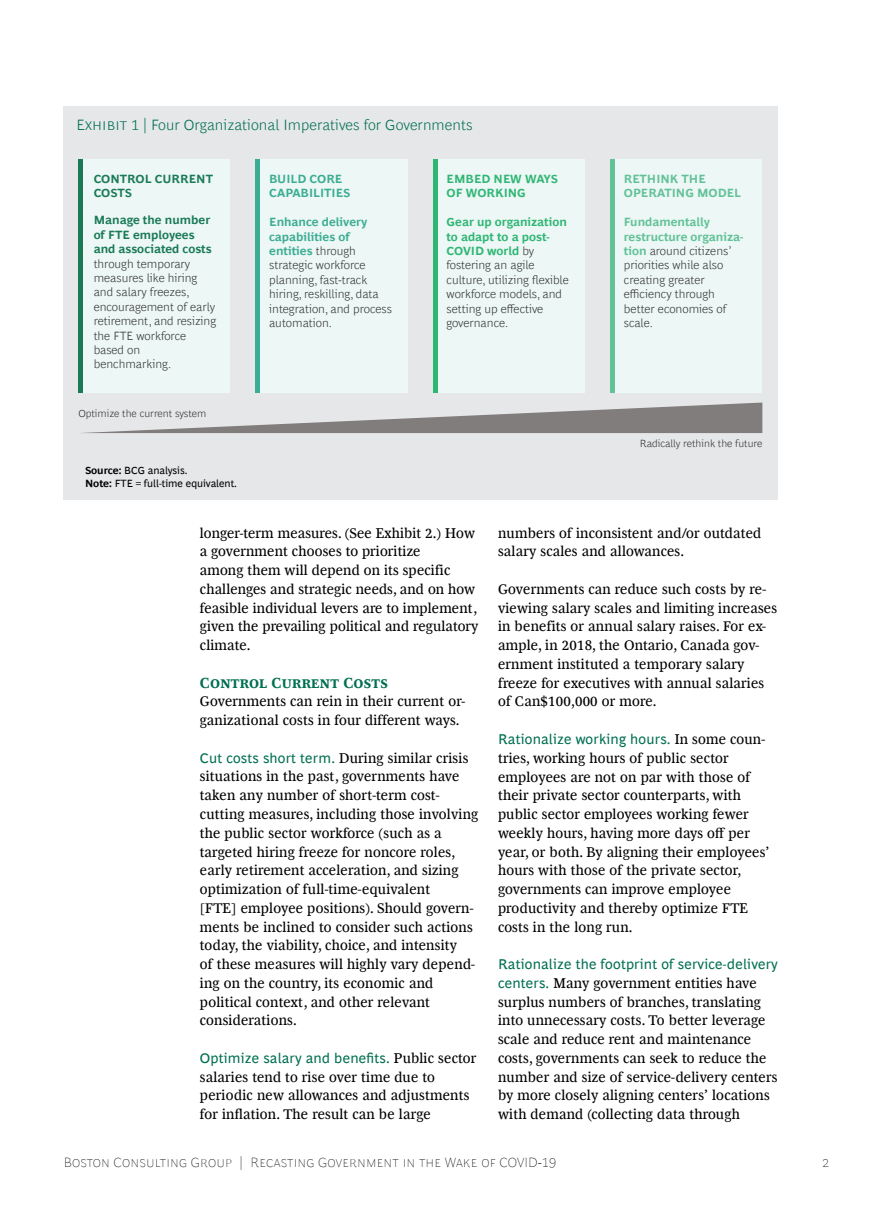
<style>
.page{position:relative;width:893px;height:1212px;background:#fff}
.page>*{position:absolute;margin:0;border:0;box-sizing:border-box;transform-origin:0 0}
.t1{font:300 15px "Henderson BCG Sans";letter-spacing:.005em;color:#006f51}
.t2{font:700 15px "Henderson BCG Serif";letter-spacing:.19em;color:#006f51}
.t3{font:14.25px/18.8px "Henderson BCG Serif";letter-spacing:.015em;color:#000}
.t4{font:14.25px "Henderson BCG Sans";letter-spacing:.015em;color:#006f51}
.t5{font:100 13.5px "Henderson BCG Sans";letter-spacing:.01em;color:#000}
.t6{font:300 12px/14.4px "Henderson BCG Sans";color:#333}
.t7{font:700 12px/14.4px "Henderson BCG Sans";color:#1a7a56}
.t8{font:700 12px/14.4px "Henderson BCG Sans";color:#62c197}
.t9{font:700 12px/14.4px "Henderson BCG Sans";color:#3cad92}
.t10{font:700 12px/14.4px "Henderson BCG Sans";color:#2fb674}
.t11{font:300 10.5px "Henderson BCG Sans";color:#333}
.t12{font:10.5px/12.8px "Henderson BCG Sans";color:#000}
.s1{font-weight:700}
.s2{font-weight:700;color:#3cad92}
.s3{font-weight:700;color:#2fb674}
.s4{font-weight:700;color:#62c197}
.s5{font-family:"Henderson BCG Sans";color:#006f51}
.s6{font-family:"Henderson BCG Serif";color:#000}
</style>
<div class="page">
<div style="left:64px;top:106px;width:714px;height:394px;background:#e6e7e8"></div>
<div style="left:78px;top:159px;width:152px;height:233px;background:#ecf7f6"></div>
<div style="left:256px;top:159px;width:152px;height:233px;background:#ecf7f6"></div>
<div style="left:433px;top:159px;width:152px;height:233px;background:#ecf7f6"></div>
<div style="left:610px;top:159px;width:152px;height:233px;background:#ecf7f6"></div>
<svg style="left:82px;top:402px;width:680px;height:31px"></svg>
<div style="left:78px;top:159px;width:5px;height:233px;background:#1a7a56"></div>
<hr style="left:256px;top:159px;width:4px;height:233px;background:#3cad92">
<hr style="left:433px;top:159px;width:4px;height:233px;background:#2fb674">
<div style="left:610px;top:159px;width:5px;height:233px;background:#62c197"></div>
<p class="t1" style="left:77px;top:114px;width:398px">Exhibit 1 | Four Organizational Imperatives for Governments</p>
<p class="t7" style="left:94px;top:171px;width:121px">CONTROL CURRENT<br>COSTS</p>
<p class="t7" style="left:94px;top:212px;width:120px">Manage the number of FTE employees and associated costs</p>
<p class="t6" style="left:94px;top:255px;width:124px">through temporary measures like hiring and salary freezes, encouragement of early retirement, and resizing the FTE workforce based on benchmarking.</p>
<p class="t11" style="left:78px;top:406px;width:129px">Optimize the current system</p>
<p class="t12" style="left:85px;top:463px;width:153px"><span class="s1">Source:</span> BCG analysis.<br><span class="s1">Note:</span> FTE = full-time equivalent.</p>
<p class="t9" style="left:269px;top:171px;width:83px">BUILD CORE<br>CAPABILITIES</p>
<p class="t6" style="left:269px;top:214px;width:124px"><span class="s2">Enhance delivery capabilities of entities</span> through strategic workforce planning, fast-track hiring, reskilling, data integration, and process automation.</p>
<p class="t10" style="left:447px;top:171px;width:113px">EMBED NEW WAYS<br>OF WORKING</p>
<p class="t6" style="left:447px;top:214px;width:124px"><span class="s3">Gear up organization to adapt to a post-<br>COVID world</span> by fostering an agile culture, utilizing flexible workforce models, and setting up effective governance.</p>
<p class="t8" style="left:624px;top:171px;width:119px">RETHINK THE<br>OPERATING MODEL</p>
<p class="t6" style="left:624px;top:214px;width:121px"><span class="s4">Fundamentally restructure organiza&shy;tion</span> around citizens’ priorities while also creating greater efficiency through better economies of scale.</p>
<p class="t11" style="left:640px;top:436px;width:124px">Radically rethink the future</p>
<p class="t3" style="left:200px;top:522px;width:280px">longer-term measures. (See Exhibit 2.) How a government chooses to prioritize<br>among them will depend on its specific challenges and strategic needs, and on how feasible individual levers are to implement, given the prevailing political and regulatory climate.</p>
<p class="t2" style="left:200px;top:671px;width:189px">CONTROL CURRENT COSTS</p>
<p class="t3" style="left:200px;top:691px;width:267px">Governments can rein in their current or&shy;ganizational costs in four different ways.</p>
<p class="t3" style="left:200px;top:747px;width:280px"><span class="s5">Cut costs short term.</span> During similar crisis situations in the past, governments have taken any number of short-term cost&shy;cutting measures, including those involving the public sector workforce (such as a targeted hiring freeze for noncore roles, early retirement acceleration, and sizing optimization of full-time-equivalent<br>[FTE] employee positions). Should govern&shy;ments be inclined to consider such actions today, the viability, choice, and intensity<br>of these measures will highly vary depend&shy;ing on the country, its economic and political context, and other relevant considerations.</p>
<p class="t4" style="left:200px;top:1047px;width:278px">Optimize salary and benefits. <span class="s6">Public sector</span></p>
<p class="t3" style="left:200px;top:1066px;width:271px">salaries tend to rise over time due to periodic new allowances and adjustments for inflation. The result can be large</p>
<p class="t3" style="left:498px;top:522px;width:265px">numbers of inconsistent and/or outdated salary scales and allowances.</p>
<p class="t3" style="left:498px;top:579px;width:281px">Governments can reduce such costs by re&shy;viewing salary scales and limiting increases in benefits or annual salary raises. For ex&shy;ample, in 2018, the Ontario, Canada gov&shy;ernment instituted a temporary salary freeze for executives with annual salaries of Can$100,000 or more.</p>
<p class="t4" style="left:498px;top:729px;width:269px">Rationalize working hours. <span class="s6">In some coun-</span></p>
<p class="t3" style="left:498px;top:747px;width:273px">tries, working hours of public sector employees are not on par with those of their private sector counterparts, with public sector employees working fewer weekly hours, having more days off per year, or both. By aligning their employees’ hours with those of the private sector, governments can improve employee productivity and thereby optimize FTE costs in the long run.</p>
<p class="t4" style="left:498px;top:954px;width:281px">Rationalize the footprint of service-delivery</p>
<p class="t3" style="left:498px;top:972px;width:281px"><span class="s5">centers.</span> Many government entities have surplus numbers of branches, translating into unnecessary costs. To better leverage scale and reduce rent and maintenance costs, governments can seek to reduce the number and size of service-delivery centers by more closely aligning centers’ locations with demand (collecting data through</p>
<p class="t5" style="left:64px;top:1152px;width:494px">Boston Consulting Group | Recasting Government in the Wake of COVID-19</p>
<p class="t5" style="left:822px;top:1152px;width:9px">2</p>
</div>
